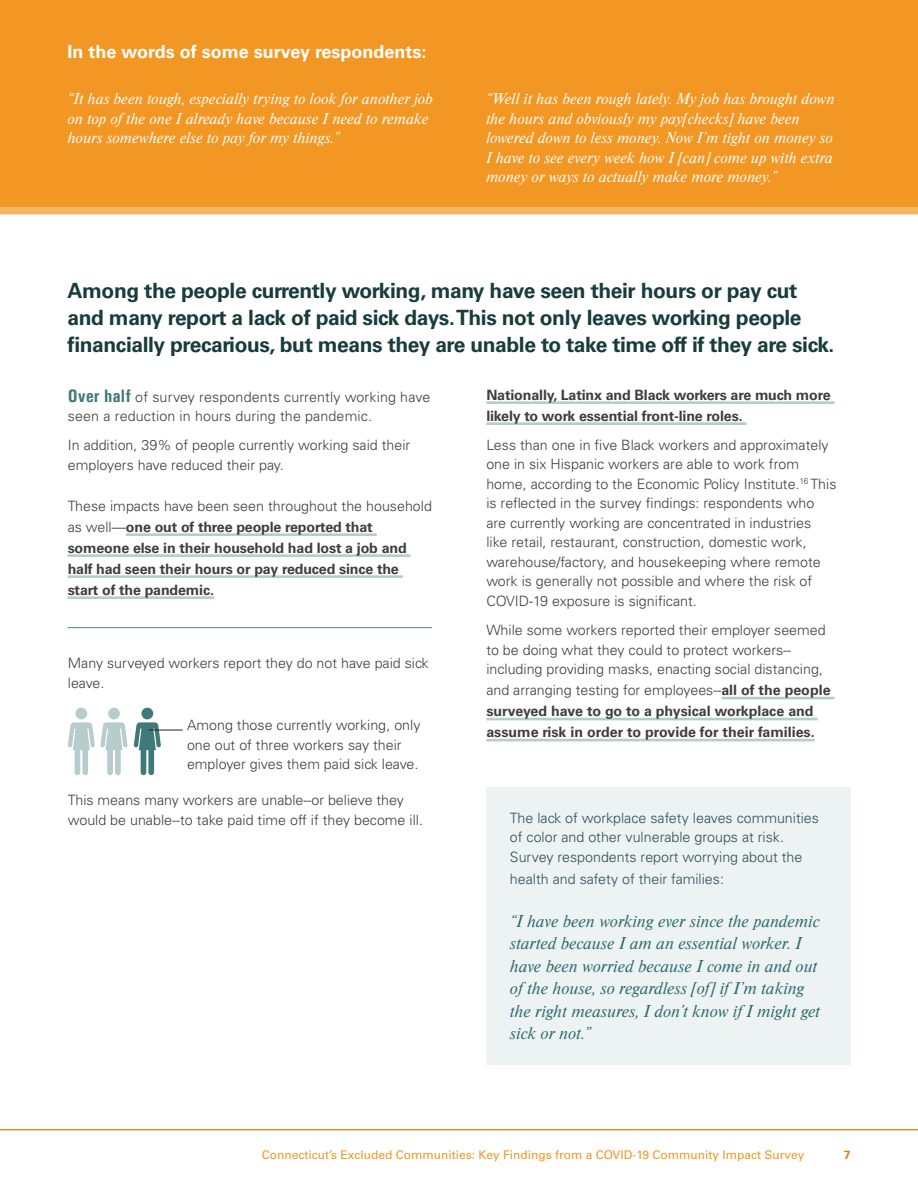
<style>
.page{position:relative;width:918px;height:1188px;background:#fff}
.page>*{position:absolute;margin:0;border:0;box-sizing:border-box;transform-origin:0 0}
.BOD_H3{font:700 21px/27px "Univers LT Std";letter-spacing:-.02em;color:#183c3c}
.Quote_white{font:italic 18px/22.5px "Nimbus Rom D";color:#2a6a6c}
.BOD_H3-2{font:700 18px "Univers LT Std";color:#fff}
.Quote_white-2{font:italic 16.5px/19.5px "Nimbus Rom D";color:#fff}
.BOD_Main_text{font:300 14.25px/19.5px "Univers LT Std";color:#3e3e3f}
.BOD_Main_text-2{font:700 14.25px/21px "Univers LT Std";letter-spacing:-.01em;color:#3e3e3f}
.BOD_Main_text-3{font:300 14.25px/19.5px "Univers LT Std";color:#2f5050}
.t1{font:12px "Univers LT Std";color:#f29724}
.t2{font:700 12px "Univers LT Std";color:#e0810d}
.s1{font-family:"Univers";font-weight:700;font-stretch:condensed;font-size:18px;color:#3f797b}
.s2{font-weight:300}
</style>
<div class="page">
<hr style="left:0;top:1129px;width:918px;height:1px;background:#e38e25">
<div style="left:0;top:0;width:918px;height:209px;background:#f29724"></div>
<hr style="left:486px;top:401px;width:349px;height:3px;background:#b7cccd">
<hr style="left:486px;top:422px;width:261px;height:3px;background:#b7cccd">
<hr style="left:721px;top:697px;width:114px;height:2px;background:#b7cccd">
<hr style="left:486px;top:718px;width:332px;height:2px;background:#b7cccd">
<hr style="left:486px;top:739px;width:329px;height:2px;background:#b7cccd">
<hr style="left:68px;top:627px;width:364px;height:1px;background:#4a8082">
<div style="left:486px;top:787px;width:364px;height:278px;background:#edf2f3"></div>
<div style="left:0;top:207px;width:918px;height:7px;background:#f5b561"></div>
<hr style="left:126px;top:533px;width:251px;height:3px;background:#b7cccd">
<hr style="left:68px;top:554px;width:343px;height:3px;background:#b7cccd">
<hr style="left:68px;top:575px;width:335px;height:3px;background:#b7cccd">
<hr style="left:68px;top:596px;width:146px;height:3px;background:#b7cccd">
<div style="left:75px;top:708px;width:12px;height:11px;background:#b7cccd;border-radius:50%"></div>
<svg style="left:68px;top:722px;width:60px;height:53px"></svg>
<div style="left:108px;top:708px;width:12px;height:11px;background:#b7cccd;border-radius:50%"></div>
<svg style="left:134px;top:722px;width:27px;height:53px"></svg>
<div style="left:141px;top:708px;width:12px;height:11px;background:#3f797a;border-radius:50%"></div>
<hr style="left:149px;top:730px;width:34px;height:1px;background:#231f20">
<p class="BOD_H3-2" style="left:68px;top:41px;width:361px">In the words of some survey respondents:</p>
<p class="Quote_white-2" style="left:68px;top:89px;width:367px">“It has been tough, especially trying to look for another job on top of the one I already have because I need to remake hours somewhere else to pay for my things.”</p>
<p class="Quote_white-2" style="left:486px;top:89px;width:350px">“Well it has been rough lately. My job has brought down the hours and obviously my pay[checks] have been lowered down to less money. Now I’m tight on money so I have to see every week how I [can] come up with extra money or ways to actually make more money.”</p>
<p class="BOD_H3" style="left:68px;top:277px;width:768px">Among the people currently working, many have seen their hours or pay cut and many report a lack of paid sick days. This not only leaves working people financially precarious, but means they are unable to take time off if they are sick.</p>
<p class="BOD_Main_text" style="left:68px;top:387px;width:364px"><span class="s1">Over half</span> of survey respondents currently working have seen a reduction in hours during the pandemic.</p>
<p class="BOD_Main_text" style="left:68px;top:436px;width:344px">In addition, 39% of people currently working said their employers have reduced their pay.</p>
<p class="BOD_Main_text-2" style="left:486px;top:384px;width:346px">Nationally, Latinx and Black workers are much more likely to work essential front-line roles.</p>
<p class="BOD_Main_text" style="left:486px;top:435px;width:352px">Less than one in five Black workers and approximately one in six Hispanic workers are able to work from home, according to the Economic Policy Institute.<sup>16</sup> This is reflected in the survey findings: respondents who are currently working are concentrated in industries<br>like retail, restaurant, construction, domestic work, warehouse/factory, and housekeeping where remote work is generally not possible and where the risk of COVID-19 exposure is significant.</p>
<p class="BOD_Main_text" style="left:486px;top:620px;width:341px">While some workers reported their employer seemed to be doing what they could to protect workers-- including providing masks, enacting social distancing,</p>
<p class="BOD_Main_text-2" style="left:486px;top:680px;width:346px"><span class="s2">and arranging testing for employees--</span>all of the people surveyed have to go to a physical workplace and assume risk in order to provide for their families.</p>
<p class="BOD_Main_text-2" style="left:68px;top:495px;width:366px"><span class="s2">These impacts have been seen throughout the household as well—</span>one out of three people reported that someone else in their household had lost a job and half had seen their hours or pay reduced since the start of the pandemic.</p>
<p class="BOD_Main_text" style="left:68px;top:654px;width:362px">Many surveyed workers report they do not have paid sick leave.</p>
<p class="BOD_Main_text" style="left:187px;top:715px;width:235px">Among those currently working, only one out of three workers say their employer gives them paid sick leave.</p>
<p class="BOD_Main_text" style="left:68px;top:790px;width:357px">This means many workers are unable--or believe they would be unable--to take paid time off if they become ill.</p>
<p class="BOD_Main_text-3" style="left:510px;top:808px;width:311px">The lack of workplace safety leaves communities of color and other vulnerable groups at risk.<br>Survey respondents report worrying about the</p>
<p class="BOD_Main_text-3" style="left:510px;top:869px;width:216px">health and safety of their families:</p>
<p class="Quote_white" style="left:510px;top:909px;width:312px">“I have been working ever since the pandemic started because I am an essential worker. I have been worried because I come in and out of the house, so regardless [of] if I’m taking the right measures, I don’t know if I might get sick or not.”</p>
<p class="t1" style="left:262px;top:1148px;width:544px">Connecticut’s Excluded Communities: Key Findings from a COVID-19 Community Impact Survey</p>
<p class="t2" style="left:844px;top:1148px;width:8px">7</p>
</div>
